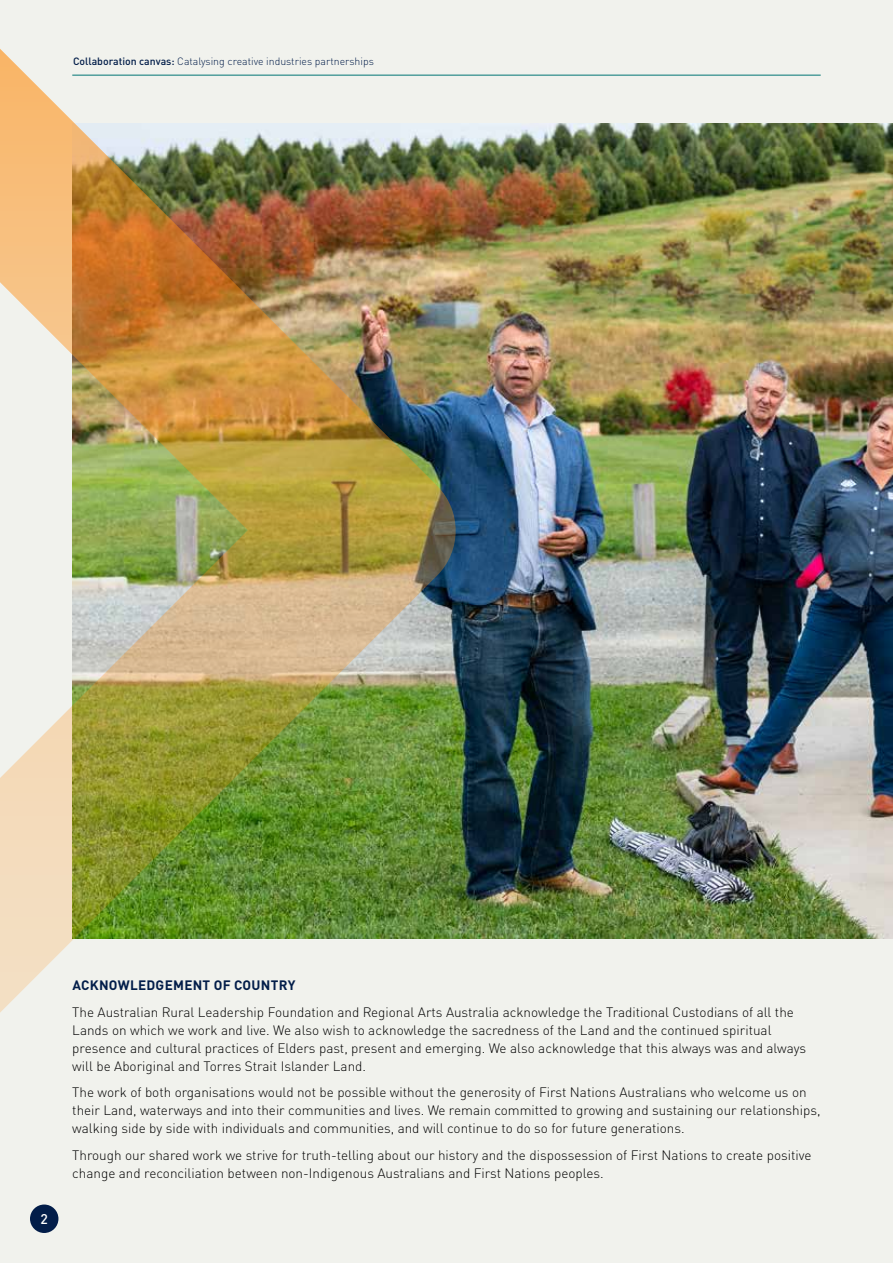
<style>
.page{position:relative;width:893px;height:1263px;background:#f1f2ed}
.page>*{position:absolute;margin:0;border:0;box-sizing:border-box;transform-origin:0 0}
.t1{font:500 13.95px "DIN Pro";color:#fff}
.t2{font:300 13.5px/18px "DIN Pro";color:#000}
.t3{font:700 13.5px "DIN Pro";letter-spacing:.02em;color:#021d49}
.t4{font:300 10.5px "DIN Pro";color:#021d49}
.s1{font-weight:500}
</style>
<div class="page">
<img style="left:457px;top:123px;width:436px;height:815px">
<img style="left:0;top:49px;width:457px;height:964px">
<hr style="left:72px;top:75px;width:749px;height:1px;background:#007473">
<div style="left:30px;top:1204px;width:28px;height:29px;background:#021d49;border-radius:50%"></div>
<p class="t4" style="left:73px;top:54px;width:302px"><span class="s1">Collaboration canvas:</span> Catalysing creative industries partnerships</p>
<p class="t1" style="left:41px;top:1208px;width:9px">2</p>
<p class="t3" style="left:72px;top:974px;width:225px">ACKNOWLEDGEMENT OF COUNTRY</p>
<p class="t2" style="left:72px;top:1002px;width:735px">The Australian Rural Leadership Foundation and Regional Arts Australia acknowledge the Traditional Custodians of all the Lands on which we work and live. We also wish to acknowledge the sacredness of the Land and the continued spiritual presence and cultural practices of Elders past, present and emerging. We also acknowledge that this always was and always will be Aboriginal and Torres Strait Islander Land.</p>
<p class="t2" style="left:72px;top:1083px;width:750px">The work of both organisations would not be possible without the generosity of First Nations Australians who welcome us on their Land, waterways and into their communities and lives. We remain committed to growing and sustaining our relationships, walking side by side with individuals and communities, and will continue to do so for future generations.</p>
<p class="t2" style="left:72px;top:1145px;width:741px">Through our shared work we strive for truth-telling about our history and the dispossession of First Nations to create positive change and reconciliation between non-Indigenous Australians and First Nations peoples.</p>
</div>
